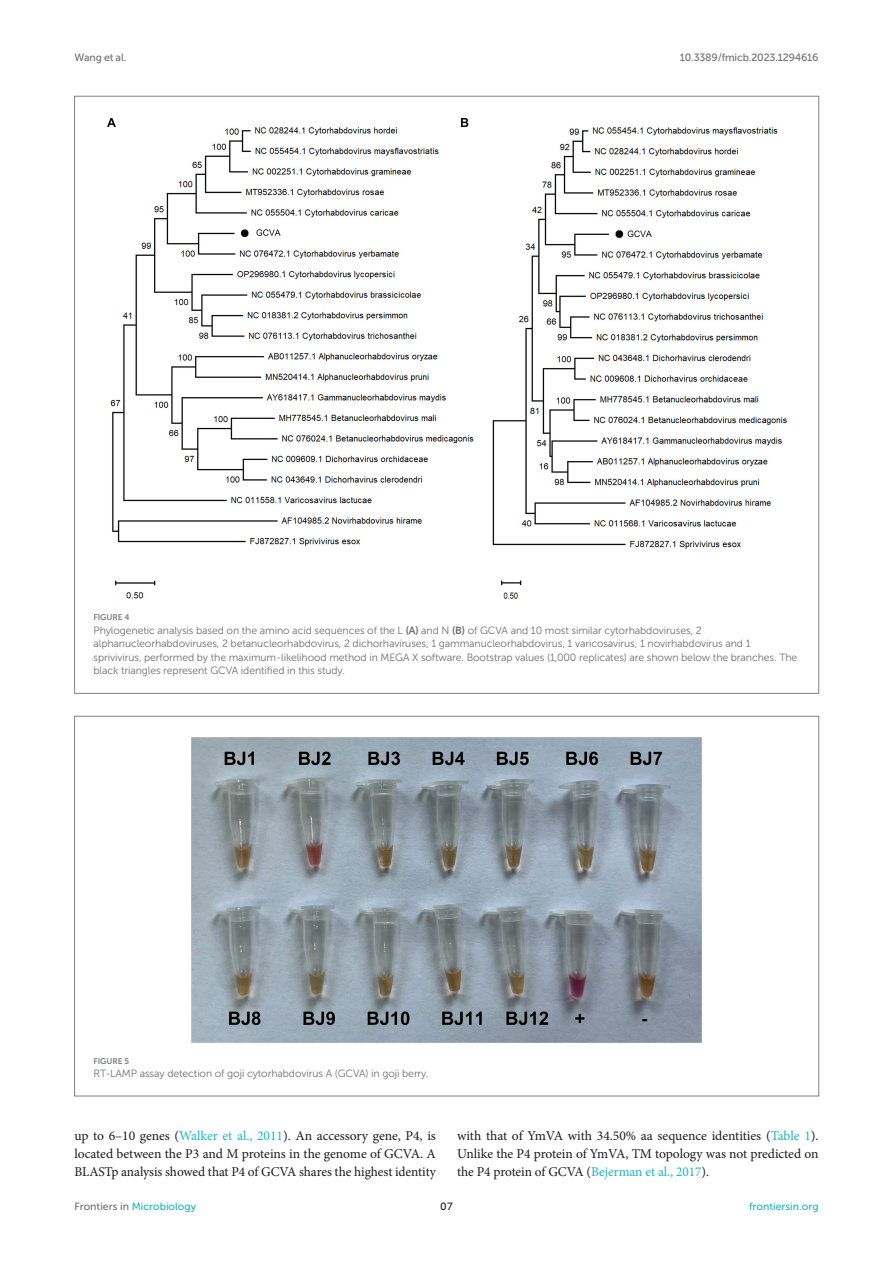
<style>
.page{position:relative;width:893px;height:1263px;background:#fff}
.page>*{position:absolute;margin:0;border:0;box-sizing:border-box;transform-origin:0 0}
.TEXT{font:13.5px/18px "Minion Pro";letter-spacing:-.005em;color:#1b1c1b;text-align:justify}
.FIG_LEG{font:10.5px/13.5px "Museo Sans 300";letter-spacing:-.01em;color:#706f70}
.t1{font:10.5px "Museo Sans 500";color:#1db5c3}
.t2{font:10.5px "Museo Sans 500";letter-spacing:-.015em;color:#706f70}
.t3{font:10.5px "Museo Sans 500";color:#1b1c1b}
.FIG_HD{font:8.25px "Museo Sans 700";letter-spacing:-.01em;color:#7e7f7f}
.s1{font-family:"Museo Sans 700"}
.s2{color:#1db5c3}
.s3{color:#706f70}
</style>
<div class="page">
<img style="left:107px;top:118px;width:680px;height:481px">
<img style="left:191px;top:737px;width:511px;height:306px">
<p class="t2" style="left:74px;top:51px;width:53px">Wang et al.</p>
<p class="t2" style="left:680px;top:51px;width:140px">10.3389/fmicb.2023.1294616</p>
<p class="FIG_HD" style="left:94px;top:613px;width:37px">FIGURE 4</p>
<p class="FIG_LEG" style="left:94px;top:624px;width:705px">Phylogenetic analysis based on the amino acid sequences of the L <span class="s1">(A)</span> and N <span class="s1">(B)</span> of GCVA and 10 most similar cytorhabdoviruses, 2 alphanucleorhabdoviruses, 2 betanucleorhabdovirus, 2 dichorhaviruses, 1 gammanucleorhabdovirus, 1 varicosavirus, 1 novirhabdovirus and 1 sprivivirus, performed by the maximum-likelihood method in MEGA X software. Bootstrap values (1,000 replicates) are shown below the branches. The black triangles represent GCVA identified in this study.</p>
<p class="FIG_HD" style="left:94px;top:1056px;width:37px">FIGURE 5</p>
<p class="FIG_LEG" style="left:94px;top:1067px;width:337px">RT-LAMP assay detection of goji cytorhabdovirus A (GCVA) in goji berry.</p>
<p class="TEXT" style="left:74px;top:1127px;width:363px">up to 6–10 genes (<span class="s2">Walker et al., 2011</span>). An accessory gene, P4, is located between the P3 and M proteins in the genome of GCVA. A BLASTp analysis showed that P4 of GCVA shares the highest identity</p>
<p class="TEXT" style="left:457px;top:1127px;width:363px">with that of YmVA with 34.50% aa sequence identities (<span class="s2">Table 1</span>).<br>Unlike the P4 protein of YmVA, TM topology was not predicted on the P4 protein of GCVA (<span class="s2">Bejerman et al., 2017</span>).</p>
<p class="t1" style="left:74px;top:1200px;width:123px"><span class="s3">Frontiers in</span> Microbiology</p>
<p class="t3" style="left:440px;top:1200px;width:14px">07</p>
<p class="t1" style="left:749px;top:1200px;width:71px">frontiersin.org</p>
</div>
